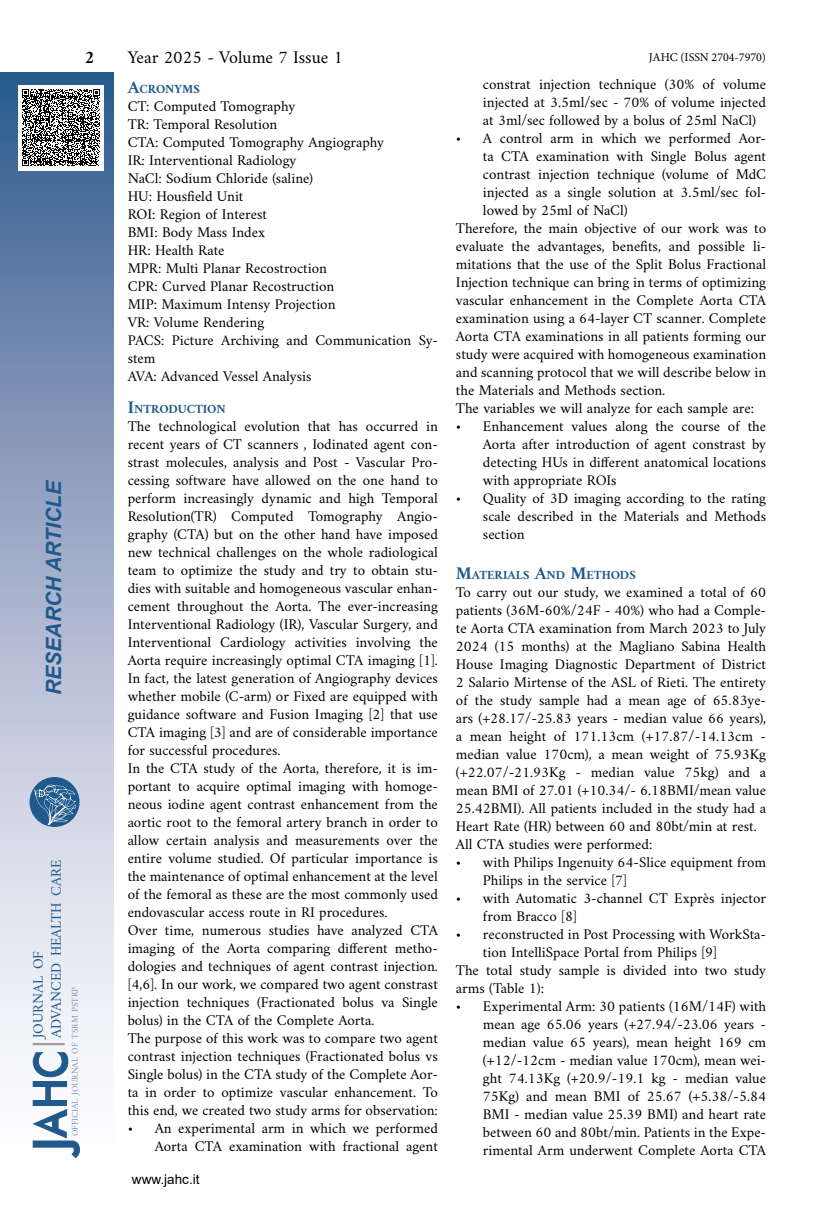
<style>
.page{position:relative;width:830px;height:1212px;background:#fff}
.page>*{position:absolute;margin:0;border:0;box-sizing:border-box;transform-origin:0 0}
.t1{font:italic 700 21px "Arial";letter-spacing:-.01em;color:#205a8c}
.t2{font:18px "Amiri";color:#000}
.t3{font:700 18px "Amiri";color:#000}
.t4{font:15px/18px "Amiri";color:#000}
.t5{font:14.7px/18px "Amiri";color:#205a8c}
.t6{font:13.5px "Arial";color:#000}
.t7{font:700 12.6px "Amiri";color:#205a8c}
.t8{font:12px "Minion Pro";color:#000}
.t9{font:8.85px "Amiri";color:#8093b7}
.s1{font-size:18px}
</style>
<div class="page">
<div style="left:0;top:72px;width:113px;height:1118px;background:linear-gradient(to bottom,#3a5f92,#fff)"></div>
<div style="left:29px;top:777px;width:50px;height:50px;background:#205a8c;border-radius:50%"></div>
<svg style="left:34px;top:785px;width:42px;height:40px"></svg>
<svg style="left:32px;top:1052px;width:49px;height:106px"></svg>
<hr style="left:33px;top:1043px;width:32px;height:2px;background:#9d9d9c">
<div style="left:18px;top:85px;width:86px;height:85px;background:#fff"></div>
<svg style="left:22px;top:89px;width:78px;height:77px"></svg>
<h1 class="t1" style="left:40px;top:695px;width:216px;rotate:-90deg">RESEARCH ARTICLE</h1>
<p class="t5" style="left:29px;top:1038px;width:179px;rotate:-90deg">journal of<br>advanced health care</p>
<p class="t3" style="left:85px;top:46px;width:11px">2</p>
<p class="t2" style="left:128px;top:46px;width:217px">Year 2025 - Volume 7 Issue 1</p>
<p class="t8" style="left:648px;top:49px;width:119px">JAHC (ISSN 2704-7970)</p>
<p class="t9" style="left:70px;top:1136px;width:151px;rotate:-90deg">official journal of tsrm pstrp</p>
<p class="t7" style="left:128px;top:81px;width:74px"><span class="s1">A</span>CRONYMS</p>
<p class="t4" style="left:128px;top:96px;width:311px">CT: Computed Tomography<br>TR: Temporal Resolution<br>CTA: Computed Tomography Angiography<br>IR: Interventional Radiology<br>NaCl: Sodium Chloride (saline)<br>HU: Housfield Unit<br>ROI: Region of Interest<br>BMI: Body Mass Index<br>HR: Health Rate<br>MPR: Multi Planar Recostroction<br>CPR: Curved Planar Recostruction<br>MIP: Maximum Intensy Projection<br>VR: Volume Rendering<br>PACS: Picture Archiving and Communication Sy&shy;stem<br>AVA: Advanced Vessel Analysis</p>
<p class="t7" style="left:128px;top:401px;width:100px"><span class="s1">I</span>NTRODUCTION</p>
<p class="t4" style="left:128px;top:417px;width:311px">The technological evolution that has occurred in recent years of CT scanners , Iodinated agent con&shy;strast molecules, analysis and Post - Vascular Pro&shy;cessing software have allowed on the one hand to perform increasingly dynamic and high Temporal Resolution(TR) Computed Tomography Angio&shy;graphy (CTA) but on the other hand have imposed new technical challenges on the whole radiological team to optimize the study and try to obtain stu&shy;dies with suitable and homogeneous vascular enhan&shy;cement throughout the Aorta. The ever-increasing Interventional Radiology (IR), Vascular Surgery, and Interventional Cardiology activities involving the Aorta require increasingly optimal CTA imaging [1].<br>In fact, the latest generation of Angiography devices whether mobile (C-arm) or Fixed are equipped with guidance software and Fusion Imaging [2] that use CTA imaging [3] and are of considerable importance for successful procedures.<br>In the CTA study of the Aorta, therefore, it is im&shy;portant to acquire optimal imaging with homoge&shy;neous iodine agent contrast enhancement from the aortic root to the femoral artery branch in order to allow certain analysis and measurements over the entire volume studied. Of particular importance is the maintenance of optimal enhancement at the level of the femoral as these are the most commonly used endovascular access route in RI procedures.<br>Over time, numerous studies have analyzed CTA imaging of the Aorta comparing different metho&shy;dologies and techniques of agent contrast injection. [4,6]. In our work, we compared two agent constrast injection techniques (Fractionated bolus va Single bolus) in the CTA of the Complete Aorta.<br>The purpose of this work was to compare two agent contrast injection techniques (Fractionated bolus vs Single bolus) in the CTA study of the Complete Aor&shy;ta in order to optimize vascular enhancement. To this end, we created two study arms for observation:</p>
<p class="t4" style="left:128px;top:1119px;width:311px;text-align:right">• An experimental arm in which we performed<br>Aorta CTA examination with fractional agent</p>
<p class="t6" style="left:132px;top:1170px;width:69px">www.jahc.it</p>
<p class="t4" style="left:482px;top:75px;width:284px;text-align:justify">constrat injection technique (30% of volume injected at 3.5ml/sec - 70% of volume injected at 3ml/sec followed by a bolus of 25ml NaCl)</p>
<p class="t4" style="left:455px;top:129px;width:311px">• A control arm in which we performed Aor-</p>
<p class="t4" style="left:482px;top:147px;width:284px">ta CTA examination with Single Bolus agent</p>
<p class="t4" style="left:482px;top:165px;width:284px">contrast injection technique (volume of MdC</p>
<p class="t4" style="left:482px;top:183px;width:284px">injected as a single solution at 3.5ml/sec fol-</p>
<p class="t4" style="left:482px;top:201px;width:146px">lowed by 25ml of NaCl)</p>
<p class="t4" style="left:455px;top:219px;width:311px">Therefore, the main objective of our work was to</p>
<p class="t4" style="left:455px;top:237px;width:311px">evaluate the advantages, benefits, and possible li-</p>
<p class="t4" style="left:455px;top:255px;width:311px">mitations that the use of the Split Bolus Fractional</p>
<p class="t4" style="left:455px;top:273px;width:311px">Injection technique can bring in terms of optimizing</p>
<p class="t4" style="left:455px;top:291px;width:311px">vascular enhancement in the Complete Aorta CTA</p>
<p class="t4" style="left:455px;top:309px;width:311px">examination using a 64-layer CT scanner. Complete</p>
<p class="t4" style="left:455px;top:327px;width:311px">Aorta CTA examinations in all patients forming our</p>
<p class="t4" style="left:455px;top:345px;width:311px">study were acquired with homogeneous examination</p>
<p class="t4" style="left:455px;top:363px;width:311px">and scanning protocol that we will describe below in</p>
<p class="t4" style="left:455px;top:381px;width:211px">the Materials and Methods section.</p>
<p class="t4" style="left:455px;top:399px;width:299px">The variables we will analyze for each sample are:</p>
<p class="t4" style="left:482px;top:417px;width:284px;text-align:justify;text-indent:-27px">• Enhancement values along the course of the Aorta after introduction of agent constrast by detecting HUs in different anatomical locations with appropriate ROIs</p>
<p class="t4" style="left:482px;top:489px;width:284px;text-align:justify;text-indent:-27px">• Quality of 3D imaging according to the rating scale described in the Materials and Methods section</p>
<p class="t7" style="left:455px;top:567px;width:181px"><span class="s1">M</span>ATERIALS <span class="s1">A</span>ND <span class="s1">M</span>ETHODS</p>
<p class="t4" style="left:455px;top:583px;width:311px">To carry out our study, we examined a total of 60 patients (36M-60%/24F - 40%) who had a Comple&shy;te Aorta CTA examination from March 2023 to July 2024 (15 months) at the Magliano Sabina Health House Imaging Diagnostic Department of District 2 Salario Mirtense of the ASL of Rieti. The entirety of the study sample had a mean age of 65.83ye&shy;ars (+28.17/-25.83 years - median value 66 years), a mean height of 171.13cm (+17.87/-14.13cm - median value 170cm), a mean weight of 75.93Kg (+22.07/-21.93Kg - median value 75kg) and a mean BMI of 27.01 (+10.34/- 6.18BMI/mean value 25.42BMI). All patients included in the study had a Heart Rate (HR) between 60 and 80bt/min at rest.<br>All CTA studies were performed:</p>
<p class="t4" style="left:482px;top:853px;width:284px;text-indent:-27px">• with Philips Ingenuity 64-Slice equipment from<br>Philips in the service [7]</p>
<p class="t4" style="left:482px;top:889px;width:284px;text-indent:-27px">• with Automatic 3-channel CT Exprès injector from Bracco [8]</p>
<p class="t4" style="left:455px;top:925px;width:311px">• reconstructed in Post Processing with WorkSta-</p>
<p class="t4" style="left:482px;top:943px;width:235px">tion IntelliSpace Portal from Philips [9]</p>
<p class="t4" style="left:455px;top:961px;width:311px">The total study sample is divided into two study</p>
<p class="t4" style="left:455px;top:979px;width:90px">arms (Table 1):</p>
<p class="t4" style="left:482px;top:997px;width:284px;text-align:justify;text-indent:-27px">• Experimental Arm: 30 patients (16M/14F) with mean age 65.06 years (+27.94/-23.06 years - median value 65 years), mean height 169 cm (+12/-12cm - median value 170cm), mean wei&shy;ght 74.13Kg (+20.9/-19.1 kg - median value 75Kg) and mean BMI of 25.67 (+5.38/-5.84<br>BMI - median value 25.39 BMI) and heart rate between 60 and 80bt/min. Patients in the Expe&shy;rimental Arm underwent Complete Aorta CTA</p>
</div>
